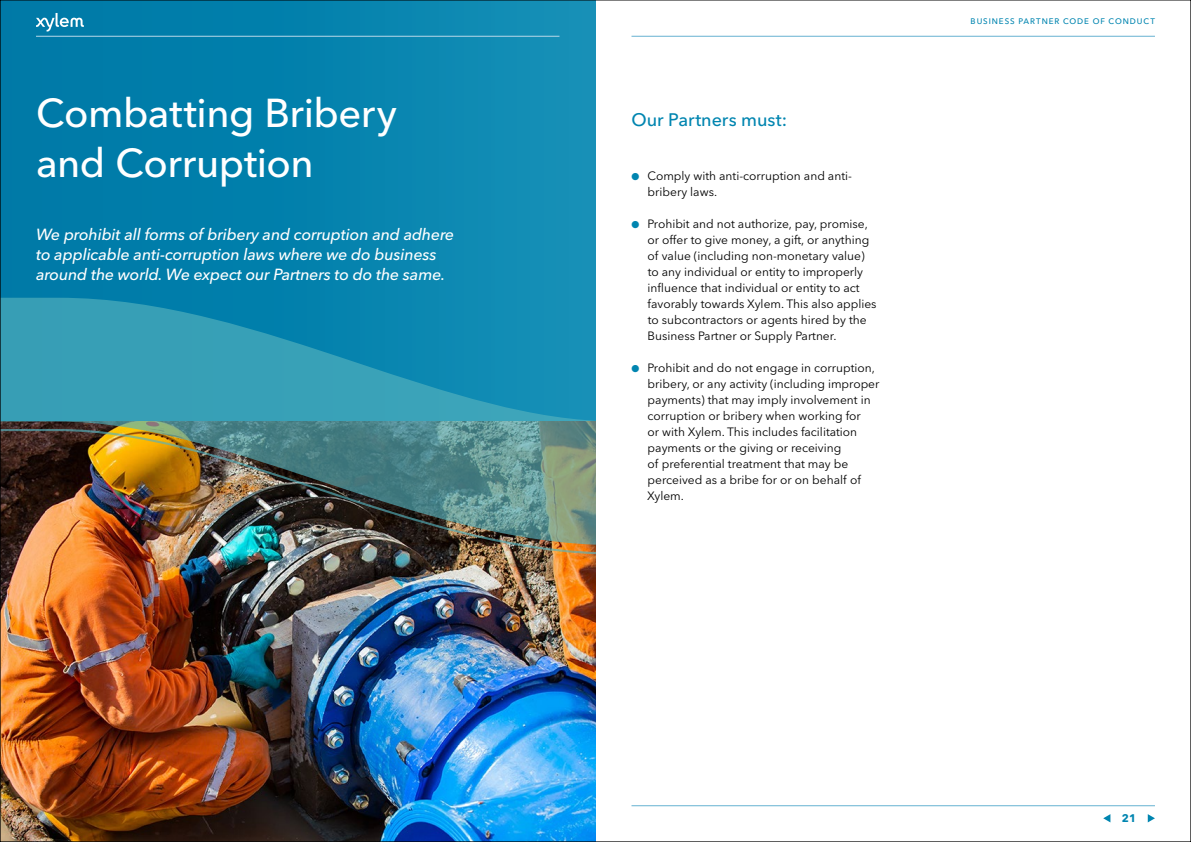
<style>
.page{position:relative;width:1191px;height:842px;background:#fff}
.page>*{position:absolute;margin:0;border:0;box-sizing:border-box;transform-origin:0 0}
.t1{font:500 40px/50px "Avenir Next LT Pro";letter-spacing:-.01em;color:#fff}
.t2{font:500 18px "Avenir Next LT Pro";letter-spacing:-.005em;color:#0085b0}
.t3{font:italic 500 16px/20px "Avenir Next LT Pro";letter-spacing:-.01em;color:#fff}
.t4{font:12px/16px "Avenir Next LT Pro";color:#000}
.t5{font:700 11px "Avenir Next LT Pro";color:#0085b0}
.t6{font:500 8px "Avenir Next LT Pro";letter-spacing:.12em;color:#0085b0}
.s1{color:#0085b0}
</style>
<div class="page">
<div style="left:0;top:0;width:502px;height:421px;background:#007ca9"></div>
<div style="left:270px;top:0;width:325px;height:842px;background:#0c88b1"></div>
<hr style="left:36px;top:36px;width:523px;height:1px;background:#b8d8e9">
<svg style="left:36px;top:13px;width:48px;height:19px"></svg>
<img style="left:2px;top:555px;width:593px;height:285px">
<svg style="left:2px;top:298px;width:593px;height:131px;fill:#379eb6"></svg>
<img style="left:2px;top:429px;width:593px;height:126px">
<hr style="left:631px;top:36px;width:524px;height:1px;background:#66b2d1">
<hr style="left:631px;top:805px;width:524px;height:1px;background:#66b2d1">
<svg style="left:1103px;top:814px;width:7px;height:8px"></svg>
<svg style="left:1147px;top:814px;width:8px;height:8px"></svg>
<h1 class="t1" style="left:36px;top:88px;width:362px">Combatting Bribery and Corruption</h1>
<h3 class="t3" style="left:36px;top:224px;width:420px">We prohibit all forms of bribery and corruption and adhere to applicable anti-corruption laws where we do business around the world. We expect our Partners to do the same.</h3>
<h2 class="t2" style="left:631px;top:109px;width:157px">Our Partners must:</h2>
<p class="t4" style="left:647px;top:168px;width:206px;text-indent:-16px"><span class="s1">●</span> Comply with anti-corruption and anti&shy;bribery laws.</p>
<p class="t4" style="left:647px;top:216px;width:230px;text-indent:-16px"><span class="s1">●</span> Prohibit and not authorize, pay, promise, or offer to give money, a gift, or anything of value (including non-monetary value) to any individual or entity to improperly influence that individual or entity to act favorably towards Xylem. This also applies to subcontractors or agents hired by the Business Partner or Supply Partner.</p>
<p class="t4" style="left:647px;top:360px;width:234px;text-indent:-16px"><span class="s1">●</span> Prohibit and do not engage in corruption, bribery, or any activity (including improper payments) that may imply involvement in corruption or bribery when working for<br>or with Xylem. This includes facilitation payments or the giving or receiving<br>of preferential treatment that may be perceived as a bribe for or on behalf of Xylem.</p>
<p class="t6" style="left:970px;top:16px;width:186px">BUSINESS PARTNER CODE OF CONDUCT</p>
<p class="t5" style="left:1122px;top:812px;width:16px">21</p>
</div>
